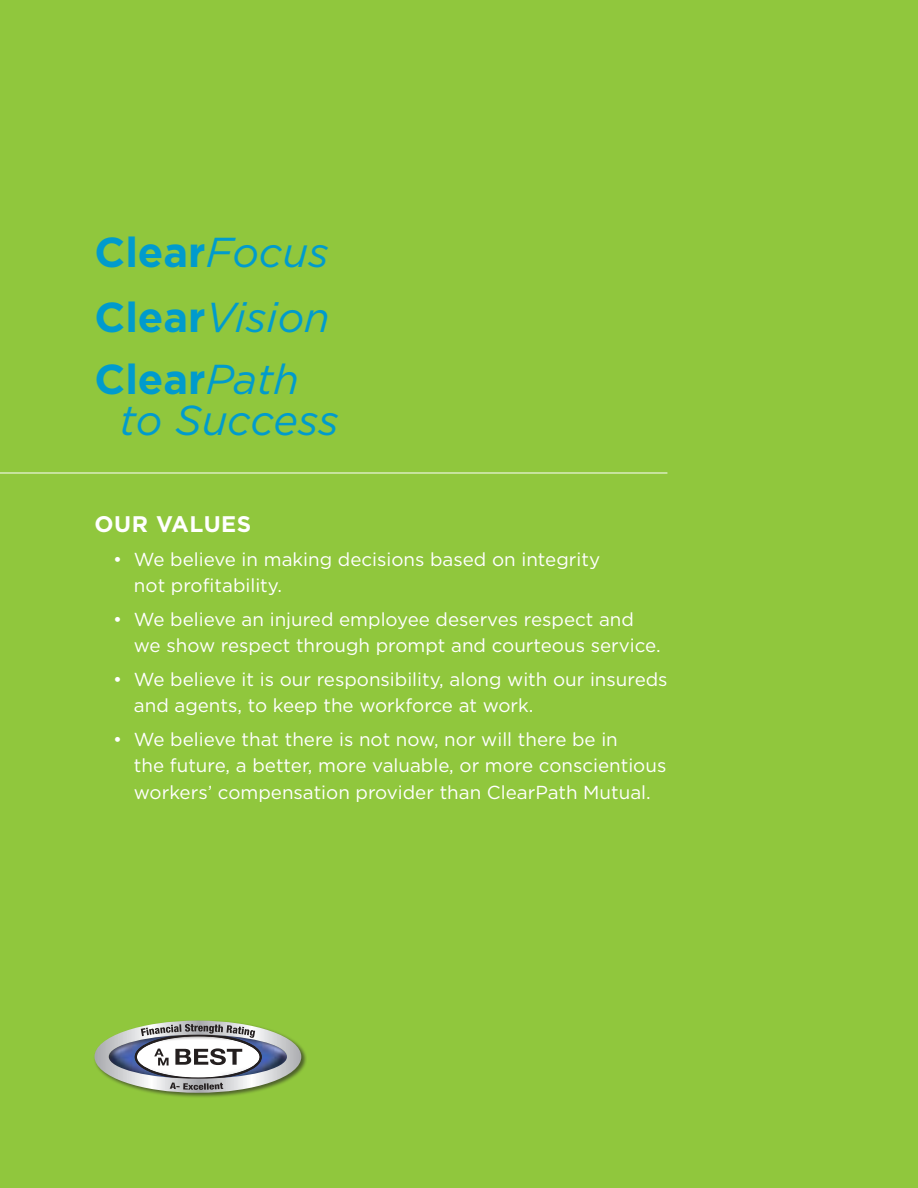
<style>
.page{position:relative;width:918px;height:1188px;background:#90c73d}
.page>*{position:absolute;margin:0;border:0;box-sizing:border-box;transform-origin:0 0}
.t1{font:italic 41.85px/40.3px "Gotham HTF";color:#009bcd}
.t2{font:700 41.85px "Gotham HTF";color:#009bcd}
.t3{font:700 22.5px "Gotham HTF";letter-spacing:.025em;color:#fff}
.t4{font:18.75px/26.2px "Gotham HTF";color:#fff}
.s1{font-weight:400;font-style:italic}
.s2{font-weight:700;font-style:normal}
</style>
<div class="page">
<div style="left:94px;top:1020px;width:213px;height:79px;background:#241f1f;opacity:.61"></div>
<svg style="left:94px;top:1021px;width:207px;height:72px"></svg>
<div style="left:633px;top:520px;width:285px;height:569px;background:#90c73d"></div>
<hr style="left:0;top:473px;width:667px;height:1px;background:#fff">
<h1 class="t2" style="left:94px;top:228px;width:236px">Clear<span class="s1">Focus</span></h1>
<h1 class="t1" style="left:94px;top:297px;width:237px"><span class="s2">Clear</span>Vision</h1>
<h1 class="t1" style="left:120px;top:359px;width:221px;text-indent:-25px"><span class="s2">Clear</span>Path to Success</h1>
<p class="t3" style="left:94px;top:511px;width:158px">OUR VALUES</p>
<p class="t4" style="left:134px;top:546px;width:468px;text-indent:-21px">• We believe in making decisions based on integrity not profitability.</p>
<p class="t4" style="left:134px;top:606px;width:528px;text-indent:-21px">• We believe an injured employee deserves respect and we show respect through prompt and courteous service.</p>
<p class="t4" style="left:134px;top:666px;width:535px;text-indent:-21px">• We believe it is our responsibility, along with our insureds and agents, to keep the workforce at work.</p>
<p class="t4" style="left:134px;top:726px;width:534px;text-indent:-21px">• We believe that there is not now, nor will there be in<br>the future, a better, more valuable, or more conscientious workers’ compensation provider than ClearPath Mutual.</p>
</div>
